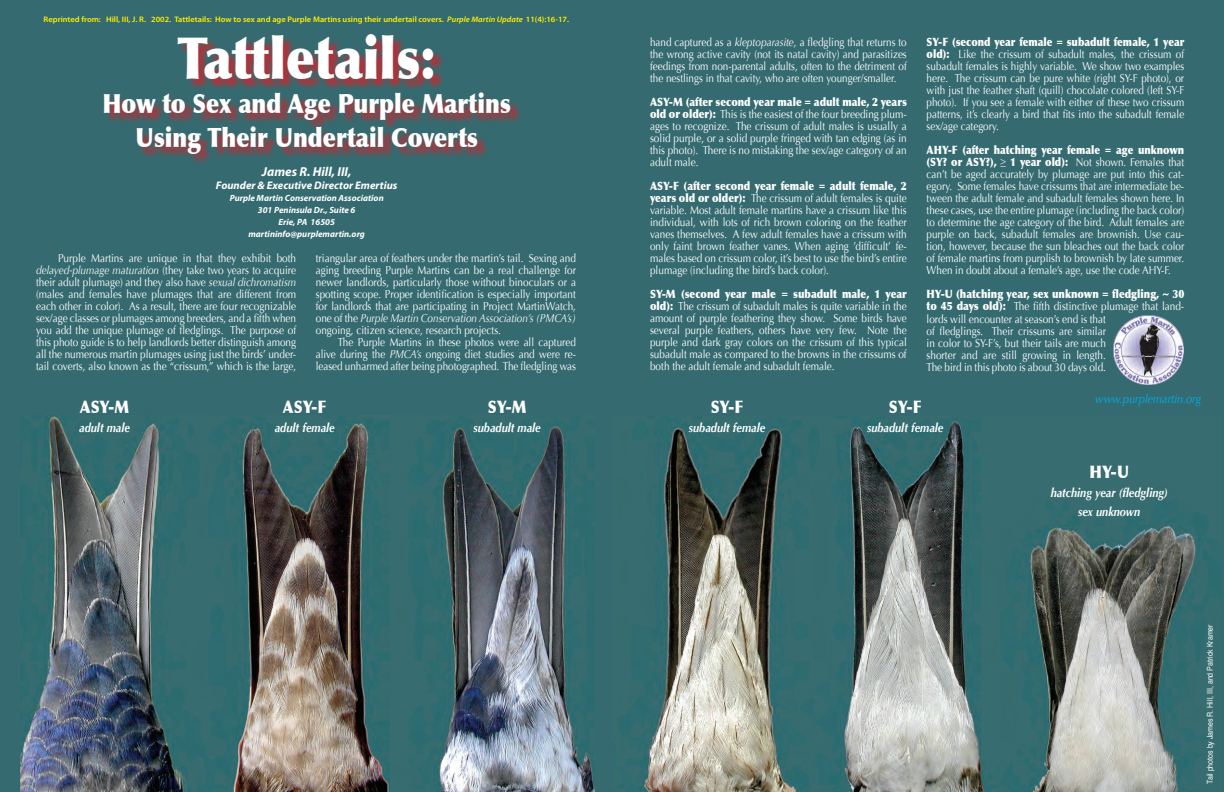
<style>
.page{position:relative;width:1224px;height:792px;background:#356b70}
.page>*{position:absolute;margin:0;border:0;box-sizing:border-box;transform-origin:0 0}
.t1{font:900 57.5px "Optima";color:#fff;scale:.87 1}
.t2{font:900 26.5px/34px "Optima";color:#fff;text-align:center;scale:.87 1}
.t3{font:900 17.2px "Optima";color:#fff;scale:.87 1}
.t4{font:italic 700 13px "Myriad Pro";color:#fff}
.t5{font:italic 700 12.6px/19px "Optima";color:#fff;text-align:center;scale:.87 1}
.t6{font:italic 12.6px "Optima";color:#00aeef;scale:.86 1}
.t7{font:11.5px/12px "Optima";color:#fff;text-align:justify;scale:.87 1}
.t8{font:11.5px/12px "Optima";color:#fff;text-align:justify;scale:.86 1}
.t9{font:italic 700 11px "Myriad Pro";color:#fff}
.t10{font:italic 700 9px/12px "Myriad Pro";color:#fff;text-align:center}
.t11{font:8.1px "Helvetica";color:#fff;scale:.87 1}
.t12{font:600 8px "Myriad Pro";color:#fff101;scale:1.05 1}
.s1{font-style:italic}
.s2{font-weight:900}
</style>
<div class="page">
<div style="left:106px;top:36px;width:416px;height:129px;background:#d1232a;opacity:.75"></div>
<img style="left:1114px;top:315px;width:69px;height:70px">
<img style="left:20px;top:415px;width:575px;height:377px">
<img style="left:620px;top:418px;width:589px;height:374px">
<p class="t12" style="left:44px;top:14px;width:502px">Reprinted from: Hill, III, J. R. 2002. Tattletails: How to sex and age Purple Martins using their undertail covers. <span class="s1">Purple Martin Update</span> 11(4):16-17.</p>
<h1 class="t1" style="left:177px;top:24px;width:299px">Tattletails:</h1>
<h2 class="t2" style="left:102px;top:87px;width:471px">How to Sex and Age Purple Martins<br>Using Their Undertail Coverts</h2>
<p class="t4" style="left:262px;top:163px;width:91px">James R. Hill, III,</p>
<p class="t9" style="left:216px;top:178px;width:183px">Founder &amp; Executive Director Emertius</p>
<p class="t10" style="left:230px;top:192px;width:156px">Purple Martin Conservation Association<br>301 Peninsula Dr., Suite 6<br>Erie, PA 16505 martininfo@purplemartin.org</p>
<p class="t7" style="left:36px;top:252px;width:301px;text-indent:22px">Purple Martins are unique in that they exhibit both <span class="s1">delayed-plumage maturation</span> (they take two years to acquire their adult plumage) and they also have <span class="s1">sexual dichromatism </span>(males and females have plumages that are different from each other in color). As a result, there are four recognizable sex/age classes or plumages among breeders, and a fifth when you add the unique plumage of fledglings. The purpose of this photo guide is to help landlords better distinguish among all the numerous martin plumages using just the birds’ under&shy;tail coverts, also known as the “crissum,” which is the large,</p>
<p class="t7" style="left:316px;top:252px;width:301px">triangular area of feathers under the martin’s tail. Sexing and aging breeding Purple Martins can be a real challenge for newer landlords, particularly those without binoculars or a spotting scope. Proper identification is especially important for landlords that are participating in Project MartinWatch, one of the <span class="s1">Purple Martin Conservation Association’s (PMCA’s) </span>ongoing, citizen science, research projects.</p>
<p class="t8" style="left:316px;top:336px;width:304px;text-indent:22px">The Purple Martins in these photos were all captured alive during the <span class="s1">PMCA’s</span> ongoing diet studies and were re&shy;leased unharmed after being photographed. The fledgling was</p>
<h3 class="t3" style="left:80px;top:397px;width:58px">ASY-M</h3>
<p class="t5" style="left:79px;top:419px;width:60px">adult male</p>
<h3 class="t3" style="left:283px;top:397px;width:52px">ASY-F</h3>
<p class="t5" style="left:275px;top:419px;width:70px">adult female</p>
<h3 class="t3" style="left:488px;top:397px;width:46px">SY-M</h3>
<p class="t5" style="left:474px;top:419px;width:79px">subadult male</p>
<p class="t8" style="left:650px;top:36px;width:300px">hand captured as a <span class="s1">kleptoparasite</span>, a fledgling that returns to the wrong active cavity (not its natal cavity) and parasitizes feedings from non-parental adults, often to the detriment of the nestlings in that cavity, who are often younger/smaller.</p>
<p class="t7" style="left:650px;top:96px;width:297px"><span class="s2">ASY-M (after second year male = adult male, 2 years old or older):</span> This is the easiest of the four breeding plum&shy;ages to recognize. The crissum of adult males is usually a solid purple, or a solid purple fringed with tan edging (as in this photo). There is no mistaking the sex/age category of an adult male.</p>
<p class="t7" style="left:650px;top:180px;width:297px"><span class="s2">ASY-F (after second year female = adult female, 2 years old or older):</span> The crissum of adult females is quite variable. Most adult female martins have a crissum like this individual, with lots of rich brown coloring on the feather vanes themselves. A few adult females have a crissum with only faint brown feather vanes. When aging ’difficult’ fe&shy;males based on crissum color, it’s best to use the bird’s entire plumage (including the bird’s back color).</p>
<p class="t7" style="left:650px;top:288px;width:297px"><span class="s2">SY-M (second year male = subadult male, 1 year old):</span> The crissum of subadult males is quite variable in the amount of purple feathering they show. Some birds have several purple feathers, others have very few. Note the purple and dark gray colors on the crissum of this typical subadult male as compared to the browns in the crissums of both the adult female and subadult female.</p>
<p class="t8" style="left:927px;top:36px;width:301px"><span class="s2">SY-F (second year female = subadult female, 1 year old):</span> Like the crissum of subadult males, the crissum of subadult females is highly variable. We show two examples here. The crissum can be pure white (right SY-F photo), or with just the feather shaft (quill) chocolate colored (left SY-F photo). If you see a female with either of these two crissum patterns, it’s clearly a bird that fits into the subadult female sex/age category.</p>
<p class="t8" style="left:927px;top:144px;width:301px"><span class="s2">AHY-F (after hatching year female = age unknown (SY? or ASY?), ≥ 1 year old):</span> Not shown. Females that can’t be aged accurately by plumage are put into this cat&shy;egory. Some females have crissums that are intermediate be&shy;tween the adult female and subadult females shown here. In these cases, use the entire plumage (including the back color) to determine the age category of the bird. Adult females are purple on back, subadult females are brownish. Use cau&shy;tion, however, because the sun bleaches out the back color of female martins from purplish to brownish by late summer.<br>When in doubt about a female’s age, use the code AHY-F.</p>
<p class="t7" style="left:927px;top:288px;width:298px;text-align:left"><span class="s2">HY-U (hatching year, sex unknown = fledgling, ~ 30 to 45 days old):</span> The fifth distinctive plumage that land&shy;lords will encounter at season’s end is that<br>of fledglings. Their crissums are similar<br>in color to SY-F’s, but their tails are much<br>shorter and are still growing in length.<br>The bird in this photo is about 30 days old.</p>
<h3 class="t3" style="left:711px;top:396px;width:39px">SY-F</h3>
<p class="t5" style="left:689px;top:418px;width:89px">subadult female</p>
<h3 class="t3" style="left:889px;top:396px;width:39px">SY-F</h3>
<p class="t5" style="left:867px;top:418px;width:89px">subadult female</p>
<p class="t6" style="left:1095px;top:391px;width:125px">www.purplemartin.org</p>
<h3 class="t3" style="left:1090px;top:461px;width:47px">HY-U</h3>
<p class="t5" style="left:1051px;top:483px;width:136px">hatching year (fledgling) sex unknown</p>
<p class="t11" style="left:1204px;top:784px;width:185px;rotate:-90deg">Tail photos by James R. Hill, III, and Patrick Kramer</p>
</div>
